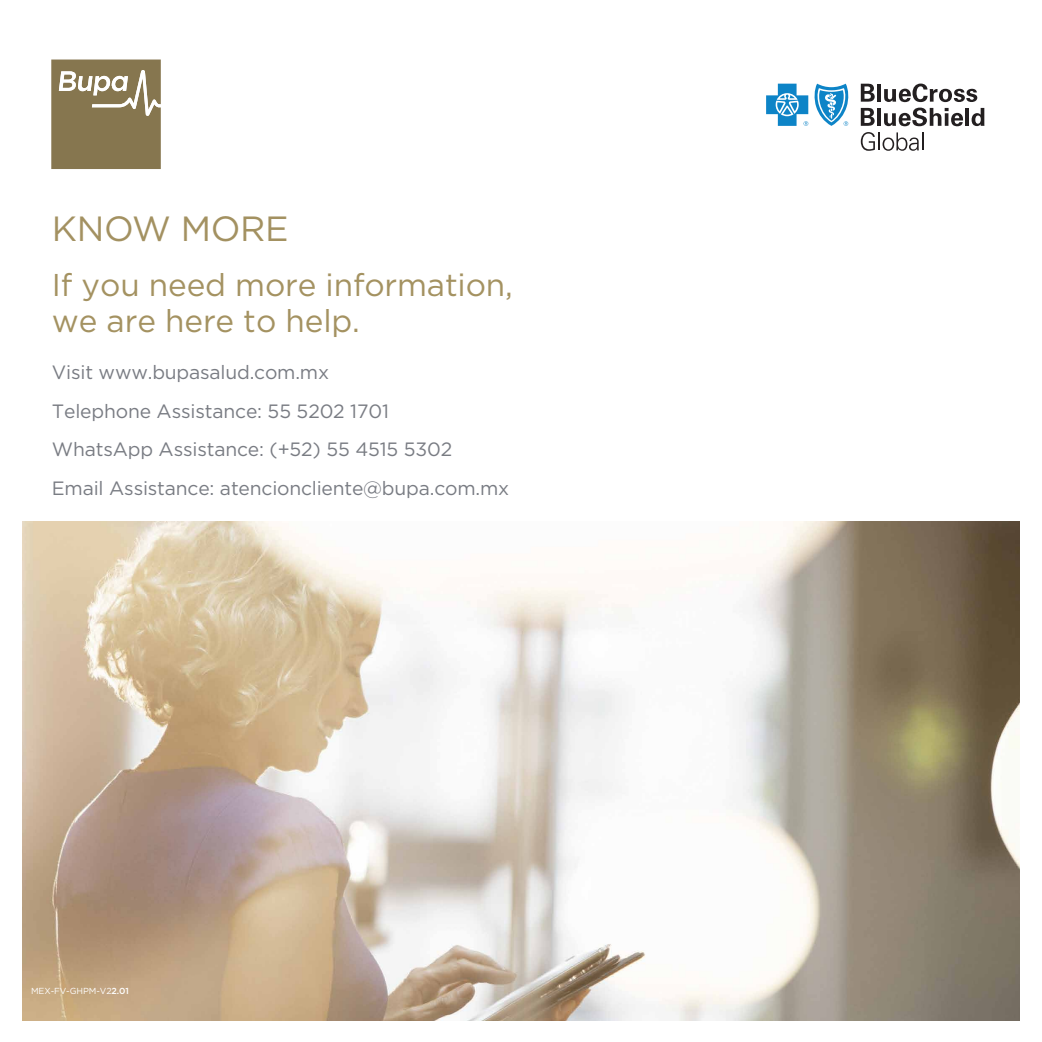
<style>
.page{position:relative;width:1042px;height:1042px;background:#fff}
.page>*{position:absolute;margin:0;border:0;box-sizing:border-box;transform-origin:0 0}
.t1{font:35px "Gotham";letter-spacing:-.01em;color:#a39161}
.t2{font:31.5px/35.9px "Gotham";letter-spacing:-.005em;color:#a49261}
.t3{font:19.25px/38.5px "Gotham";letter-spacing:-.01em;color:#797c83}
.t4{font:8.75px "Gotham";letter-spacing:-.01em;color:#fff}
.s1{font-weight:500}
</style>
<div class="page">
<img style="left:22px;top:522px;width:998px;height:498px">
<svg style="left:861px;top:84px;width:13px;height:18px"></svg>
<hr style="left:877px;top:84px;width:4px;height:18px;background:#231f20">
<svg style="left:884px;top:84px;width:93px;height:18px"></svg>
<svg style="left:861px;top:108px;width:13px;height:18px"></svg>
<hr style="left:877px;top:108px;width:4px;height:18px;background:#231f20">
<svg style="left:884px;top:108px;width:79px;height:18px"></svg>
<hr style="left:965px;top:108px;width:4px;height:18px;background:#231f20">
<svg style="left:971px;top:108px;width:13px;height:18px"></svg>
<svg style="left:766px;top:84px;width:83px;height:42px"></svg>
<svg style="left:861px;top:132px;width:62px;height:19px"></svg>
<svg style="left:51px;top:60px;width:110px;height:109px;background:#928360"></svg>
<h1 class="t1" style="left:52px;top:207px;width:238px">KNOW MORE</h1>
<h2 class="t2" style="left:52px;top:266px;width:462px">If you need more information, we are here to help.</h2>
<p class="t3" style="left:52px;top:353px;width:459px">Visit www.bupasalud.com.mx<br>Telephone Assistance: 55 5202 1701<br>WhatsApp Assistance: (+52) 55 4515 5302<br>Email Assistance: atencioncliente@bupa.com.mx</p>
<p class="t4" style="left:31px;top:985px;width:99px">MEX-FV-GHPM-V2<span class="s1">2.01</span></p>
</div>
